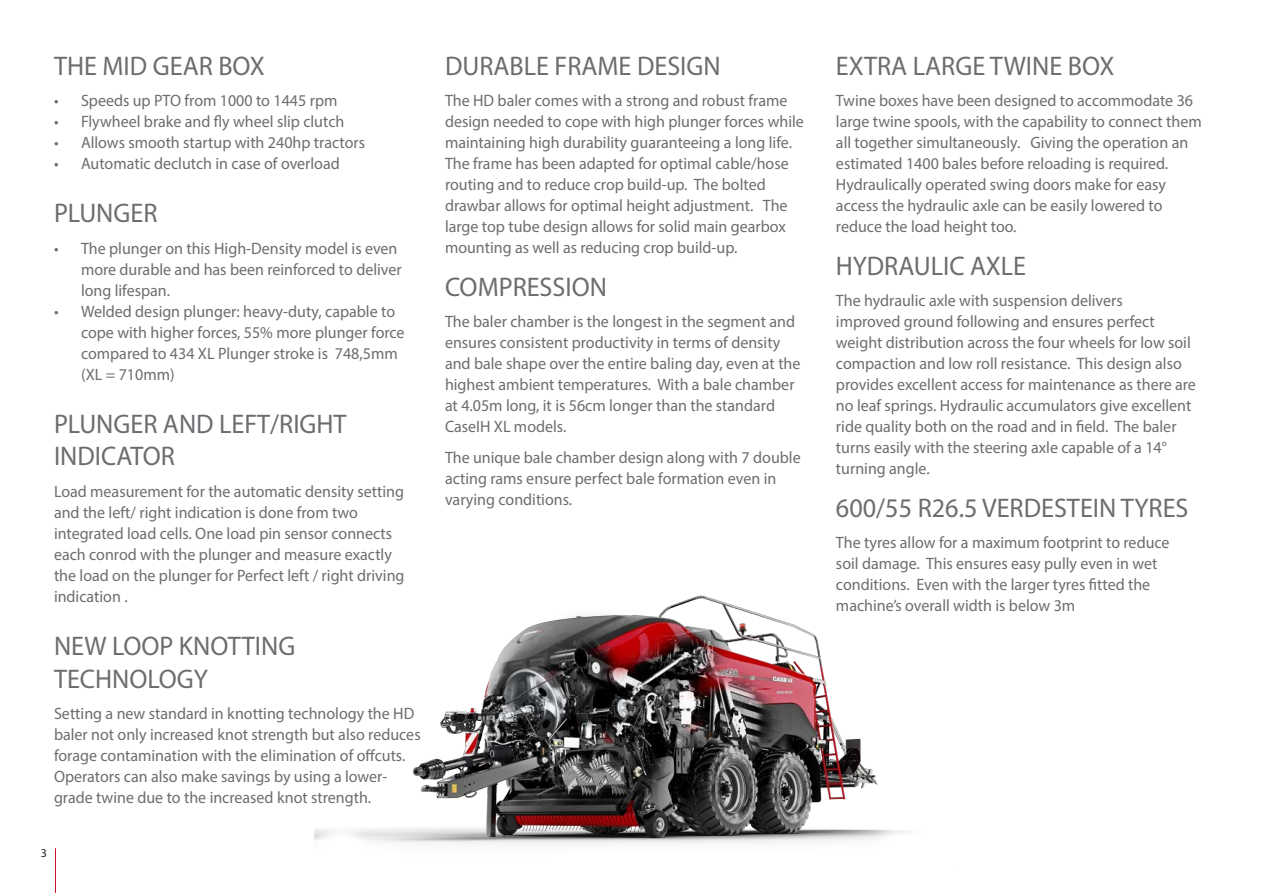
<style>
.page{position:relative;width:1263px;height:893px;background:#fff}
.page>*{position:absolute;margin:0;border:0;box-sizing:border-box;transform-origin:0 0}
.NEW_BODY{font:27px/32.4px "Myriad Pro";color:#6c6d70}
.NEW_BODY-2{font:16.5px/21px "Myriad Pro";color:#6c6d70}
.t1{font:12px "Myriad Pro";color:#231f20}
</style>
<div class="page">
<img style="left:315px;top:595px;width:591px;height:249px">
<hr style="left:55px;top:848px;width:1px;height:45px;background:#c3102e">
<p class="NEW_BODY" style="left:54px;top:49px;width:212px">THE MID GEAR BOX</p>
<p class="NEW_BODY-2" style="left:54px;top:90px;width:285px">• Speeds up PTO from 1000 to 1445 rpm</p>
<p class="NEW_BODY-2" style="left:54px;top:111px;width:292px">• Flywheel brake and fly wheel slip clutch</p>
<p class="NEW_BODY-2" style="left:54px;top:132px;width:313px">• Allows smooth startup with 240hp tractors</p>
<p class="NEW_BODY-2" style="left:54px;top:153px;width:287px">• Automatic declutch in case of overload</p>
<p class="NEW_BODY" style="left:54px;top:197px;width:105px">PLUNGER</p>
<p class="NEW_BODY-2" style="left:81px;top:237px;width:322px;text-indent:-27px">• The plunger on this High-Density model is even more durable and has been reinforced to deliver long lifespan.</p>
<p class="NEW_BODY-2" style="left:81px;top:300px;width:325px;text-indent:-27px">• Welded design plunger: heavy-duty, capable to cope with higher forces, 55% more plunger force compared to 434 XL Plunger stroke is 748,5mm (XL = 710mm)</p>
<p class="NEW_BODY" style="left:54px;top:407px;width:294px">PLUNGER AND LEFT/RIGHT<br>INDICATOR</p>
<p class="NEW_BODY-2" style="left:54px;top:480px;width:352px">Load measurement for the automatic density setting and the left/ right indication is done from two integrated load cells. One load pin sensor connects each conrod with the plunger and measure exactly the load on the plunger for Perfect left / right driving indication .</p>
<p class="NEW_BODY" style="left:54px;top:629px;width:243px">NEW LOOP KNOTTING<br>TECHNOLOGY</p>
<p class="NEW_BODY-2" style="left:54px;top:702px;width:368px">Setting a new standard in knotting technology the HD baler not only increased knot strength but also reduces forage contamination with the elimination of offcuts.<br>Operators can also make savings by using a lower&shy;grade twine due to the increased knot strength.</p>
<p class="t1" style="left:41px;top:846px;width:8px">3</p>
<p class="NEW_BODY" style="left:445px;top:49px;width:277px">DURABLE FRAME DESIGN</p>
<p class="NEW_BODY-2" style="left:445px;top:90px;width:360px">The HD baler comes with a strong and robust frame design needed to cope with high plunger forces while maintaining high durability guaranteeing a long life.<br>The frame has been adapted for optimal cable/hose routing and to reduce crop build-up. The bolted drawbar allows for optimal height adjustment. The large top tube design allows for solid main gearbox mounting as well as reducing crop build-up.</p>
<p class="NEW_BODY" style="left:445px;top:270px;width:164px">COMPRESSION</p>
<p class="NEW_BODY-2" style="left:445px;top:311px;width:357px">The baler chamber is the longest in the segment and ensures consistent productivity in terms of density and bale shape over the entire baling day, even at the highest ambient temperatures. With a bale chamber at 4.05m long, it is 56cm longer than the standard CaseIH XL models.</p>
<p class="NEW_BODY-2" style="left:445px;top:447px;width:357px">The unique bale chamber design along with 7 double acting rams ensure perfect bale formation even in varying conditions.</p>
<p class="NEW_BODY" style="left:836px;top:49px;width:280px">EXTRA LARGE TWINE BOX</p>
<p class="NEW_BODY-2" style="left:836px;top:90px;width:367px">Twine boxes have been designed to accommodate 36 large twine spools, with the capability to connect them all together simultaneously. Giving the operation an estimated 1400 bales before reloading is required.<br>Hydraulically operated swing doors make for easy access the hydraulic axle can be easily lowered to reduce the load height too.</p>
<p class="NEW_BODY" style="left:836px;top:249px;width:192px">HYDRAULIC AXLE</p>
<p class="NEW_BODY-2" style="left:836px;top:290px;width:361px">The hydraulic axle with suspension delivers<br>improved ground following and ensures perfect weight distribution across the four wheels for low soil compaction and low roll resistance. This design also provides excellent access for maintenance as there are no leaf springs. Hydraulic accumulators give excellent ride quality both on the road and in field. The baler turns easily with the steering axle capable of a 14° turning angle.</p>
<p class="NEW_BODY" style="left:836px;top:491px;width:354px">600/55 R26.5 VERDESTEIN TYRES</p>
<p class="NEW_BODY-2" style="left:836px;top:531px;width:335px">The tyres allow for a maximum footprint to reduce soil damage. This ensures easy pully even in wet conditions. Even with the larger tyres fitted the machine’s overall width is below 3m</p>
</div>
